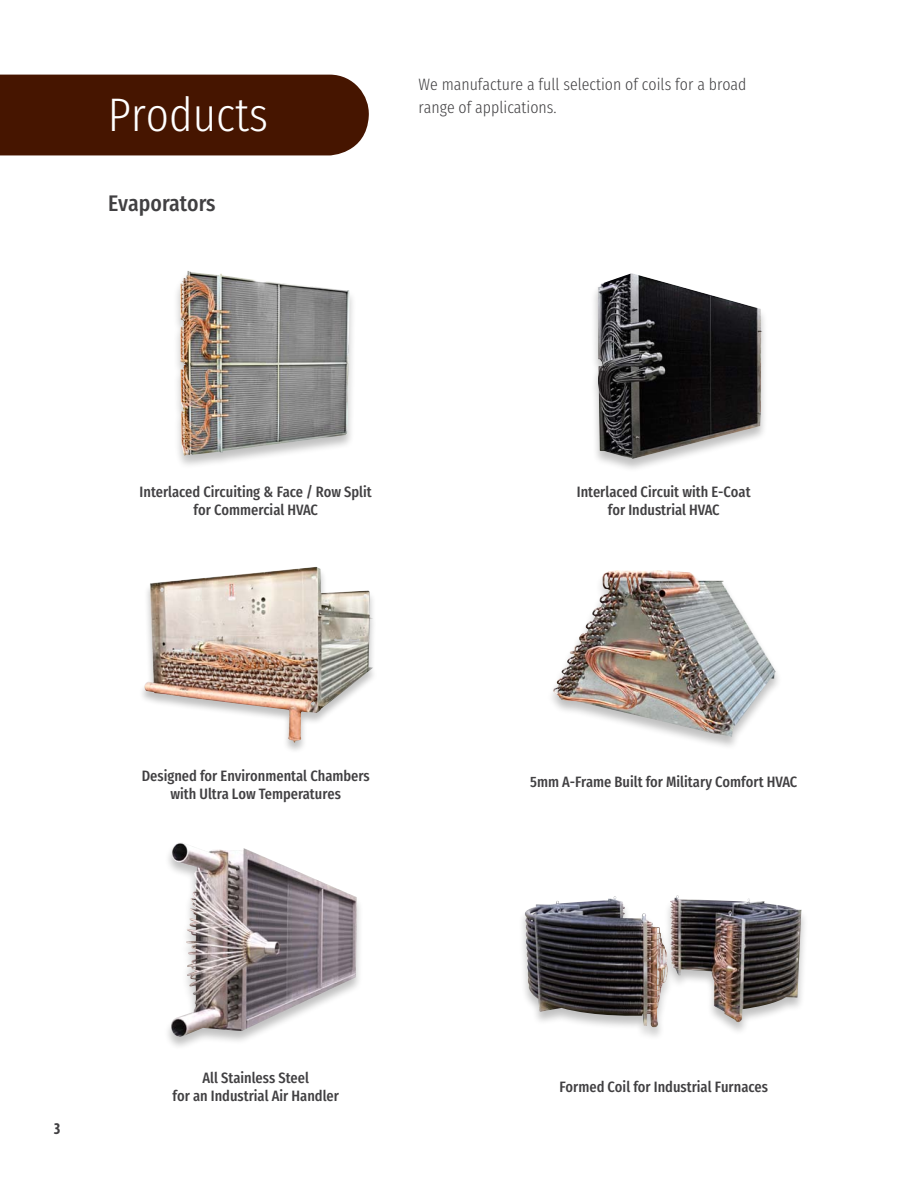
<style>
.page{position:relative;width:918px;height:1188px;background:#fff}
.page>*{position:absolute;margin:0;border:0;box-sizing:border-box;transform-origin:0 0}
.t1{font:300 47.1px "Fira Sans Condensed";color:#fff}
.t2{font:500 22.5px "Fira Sans Condensed";color:#414042}
.t3{font:300 16.5px/22.5px "Fira Sans Condensed";color:#414042}
.t4{font:700 condensed 16.5px "Myriad Pro";color:#414042}
.t5{font:500 15px/18px "Fira Sans Condensed";color:#414042;text-align:center}
</style>
<div class="page">
<div style="left:173px;top:270px;width:184px;height:200px;background:#000;opacity:.25"></div>
<img style="left:180px;top:271px;width:170px;height:185px">
<div style="left:590px;top:273px;width:179px;height:200px;background:#000;opacity:.25"></div>
<img style="left:597px;top:273px;width:165px;height:186px">
<img style="left:552px;top:570px;width:224px;height:167px">
<img style="left:144px;top:567px;width:230px;height:176px">
<div style="left:163px;top:842px;width:201px;height:209px;background:#000;opacity:.25"></div>
<img style="left:170px;top:842px;width:187px;height:196px">
<div style="left:517px;top:895px;width:292px;height:146px;background:#000;opacity:.25"></div>
<img style="left:522px;top:895px;width:280px;height:129px">
<div style="left:0;top:75px;width:369px;height:80px;background:#461500"></div>
<h1 class="t1" style="left:108px;top:71px;width:162px">Products</h1>
<h2 class="t2" style="left:108px;top:183px;width:109px">Evaporators</h2>
<p class="t3" style="left:418px;top:71px;width:330px">We manufacture a full selection of coils for a broad range of applications.</p>
<p class="t5" style="left:140px;top:481px;width:234px">Interlaced Circuiting &amp; Face / Row Split for Commercial HVAC</p>
<p class="t5" style="left:577px;top:481px;width:175px">Interlaced Circuit with E-Coat for Industrial HVAC</p>
<p class="t5" style="left:142px;top:765px;width:229px">Designed for Environmental Chambers with Ultra Low Temperatures</p>
<p class="t5" style="left:530px;top:771px;width:269px">5mm A-Frame Built for Military Comfort HVAC</p>
<p class="t4" style="left:54px;top:1118px;width:9px">3</p>
<p class="t5" style="left:173px;top:1068px;width:168px">All Stainless Steel<br>for an Industrial Air Handler</p>
<p class="t5" style="left:560px;top:1076px;width:210px">Formed Coil for Industrial Furnaces</p>
</div>
